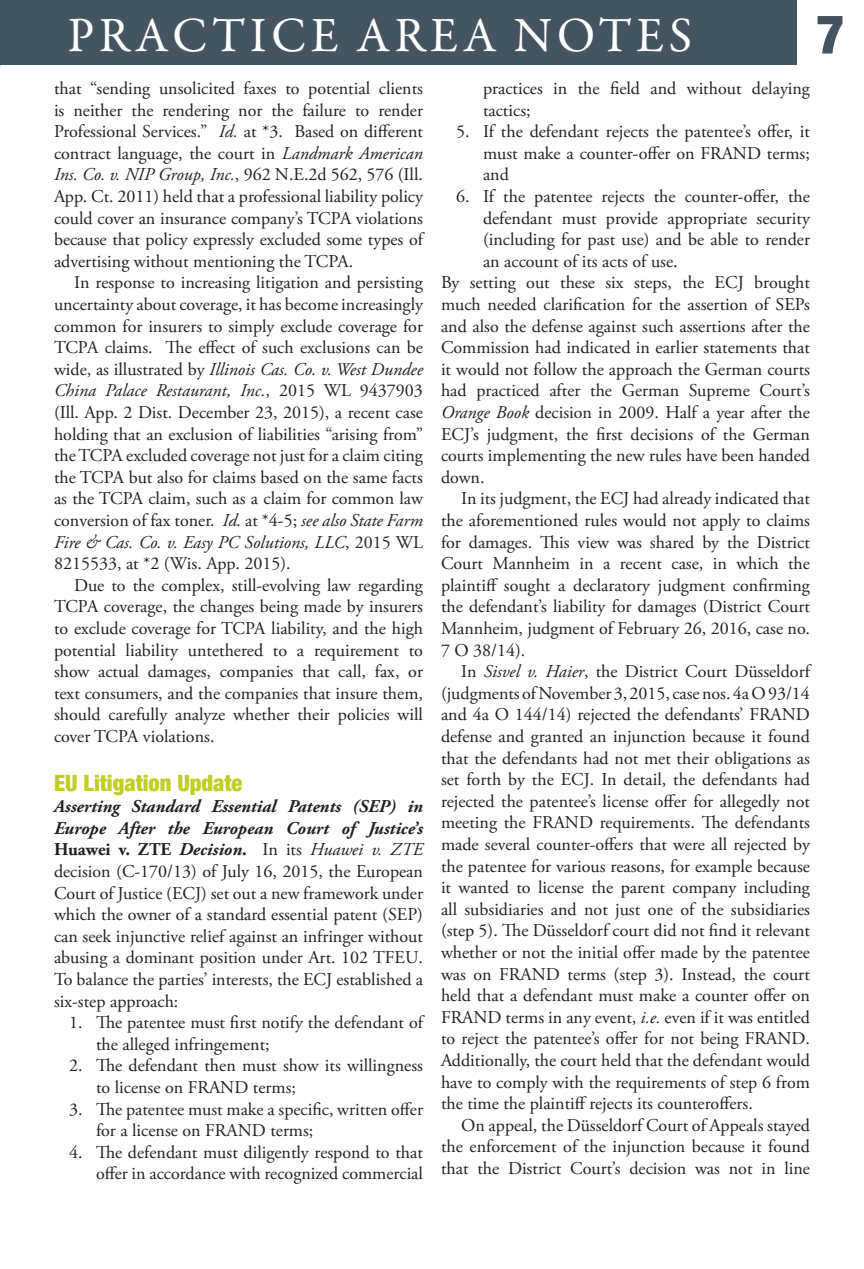
<style>
.page{position:relative;width:864px;height:1269px;background:#fff}
.page>*{position:absolute;margin:0;border:0;box-sizing:border-box;transform-origin:0 0}
.t1{font:900 condensed 54px "Helvetica Neue";color:#45555f}
.t2{font:49.5px "Garamond Premr Pro";letter-spacing:.09em;color:#fff}
.QE_-_Main_Article_St{font:900 condensed 22.5px "Helvetica Neue";color:#c1ce23}
.QE_-_Main_Article_St-2{font:18px/21.6px "Adobe Garamond Pro";color:#231f20;text-align:justify}
.s1{font-style:italic}
.s2{font-weight:700;font-style:italic}
.s3{font-weight:700}
</style>
<div class="page">
<div style="left:0;top:0;width:796px;height:64px;background:#45555f"></div>
<p class="t2" style="left:68px;top:5px;width:626px">PRACTICE AREA NOTES</p>
<p class="t1" style="left:816px;top:1px;width:30px">7</p>
<p class="QE_-_Main_Article_St-2" style="left:54px;top:78px;width:371px">that “sending unsolicited faxes to potential clients is neither the rendering nor the failure to render Professional Services.” <span class="s1">Id.</span> at *3. Based on different contract language, the court in <span class="s1">Landmark American Ins. Co. v. NIP Group, Inc.</span>, 962 N.E.2d 562, 576 (Ill.<br>App. Ct. 2011) held that a professional liability policy could cover an insurance company’s TCPA violations because that policy expressly excluded some types of advertising without mentioning the TCPA.</p>
<p class="QE_-_Main_Article_St-2" style="left:54px;top:273px;width:371px;text-indent:20px">In response to increasing litigation and persisting uncertainty about coverage, it has become increasingly common for insurers to simply exclude coverage for TCPA claims. The effect of such exclusions can be wide, as illustrated by <span class="s1">Illinois Cas. Co. v. West Dundee China Palace Restaurant, Inc.</span>, 2015 WL 9437903 (Ill. App. 2 Dist. December 23, 2015), a recent case holding that an exclusion of liabilities “arising from” the TCPA excluded coverage not just for a claim citing the TCPA but also for claims based on the same facts as the TCPA claim, such as a claim for common law conversion of fax toner. <span class="s1">Id.</span> at *4-5; <span class="s1">see also State Farm Fire &amp; Cas. Co. v. Easy PC Solutions, LLC</span>, 2015 WL 8215533, at *2 (Wis. App. 2015).</p>
<p class="QE_-_Main_Article_St-2" style="left:54px;top:575px;width:371px;text-indent:20px">Due to the complex, still-evolving law regarding TCPA coverage, the changes being made by insurers to exclude coverage for TCPA liability, and the high potential liability untethered to a requirement to show actual damages, companies that call, fax, or text consumers, and the companies that insure them, should carefully analyze whether their policies will cover TCPA violations.</p>
<p class="QE_-_Main_Article_St" style="left:54px;top:769px;width:190px">EU Litigation Update</p>
<p class="QE_-_Main_Article_St-2" style="left:54px;top:796px;width:371px"><span class="s2">Asserting Standard Essential Patents (SEP) in Europe After the European Court of Justice’s </span><span class="s3">Huawei v. ZTE</span> <span class="s2">Decision</span><span class="s3">.</span> In its <span class="s1">Huawei v. ZTE </span>decision (C-170/13) of July 16, 2015, the European Court of Justice (ECJ) set out a new framework under which the owner of a standard essential patent (SEP) can seek injunctive relief against an infringer without abusing a dominant position under Art. 102 TFEU.<br>To balance the parties’ interests, the ECJ established a six-step approach:</p>
<p class="QE_-_Main_Article_St-2" style="left:96px;top:1012px;width:329px;text-indent:-27px">1. The patentee must first notify the defendant of the alleged infringement;</p>
<p class="QE_-_Main_Article_St-2" style="left:96px;top:1056px;width:328px;text-indent:-27px">2. The defendant then must show its willingness to license on FRAND terms;</p>
<p class="QE_-_Main_Article_St-2" style="left:96px;top:1099px;width:329px;text-indent:-27px">3. The patentee must make a specific, written offer for a license on FRAND terms;</p>
<p class="QE_-_Main_Article_St-2" style="left:69px;top:1142px;width:356px;text-align:right">4. The defendant must diligently respond to that offer in accordance with recognized commercial</p>
<p class="QE_-_Main_Article_St-2" style="left:483px;top:78px;width:328px">practices in the field and without delaying tactics;</p>
<p class="QE_-_Main_Article_St-2" style="left:483px;top:121px;width:329px;text-indent:-27px">5. If the defendant rejects the patentee’s offer, it must make a counter-offer on FRAND terms; and</p>
<p class="QE_-_Main_Article_St-2" style="left:483px;top:186px;width:329px;text-indent:-27px">6. If the patentee rejects the counter-offer, the defendant must provide appropriate security (including for past use) and be able to render an account of its acts of use.</p>
<p class="QE_-_Main_Article_St-2" style="left:441px;top:273px;width:371px">By setting out these six steps, the ECJ brought much needed clarification for the assertion of SEPs and also the defense against such assertions after the Commission had indicated in earlier statements that it would not follow the approach the German courts had practiced after the German Supreme Court’s <span class="s1">Orange Book</span> decision in 2009. Half a year after the ECJ’s judgment, the first decisions of the German courts implementing the new rules have been handed down.</p>
<p class="QE_-_Main_Article_St-2" style="left:441px;top:489px;width:371px;text-indent:20px">In its judgment, the ECJ had already indicated that the aforementioned rules would not apply to claims for damages. This view was shared by the District Court Mannheim in a recent case, in which the plaintiff sought a declaratory judgment confirming the defendant’s liability for damages (District Court Mannheim, judgment of February 26, 2016, case no.<br>7 O 38/14).</p>
<p class="QE_-_Main_Article_St-2" style="left:441px;top:661px;width:371px;text-indent:20px">In <span class="s1">Sisvel v. Haier</span>, the District Court Düsseldorf (judgments of November 3, 2015, case nos. 4a O 93/14 and 4a O 144/14) rejected the defendants’ FRAND defense and granted an injunction because it found that the defendants had not met their obligations as set forth by the ECJ. In detail, the defendants had rejected the patentee’s license offer for allegedly not meeting the FRAND requirements. The defendants made several counter-offers that were all rejected by the patentee for various reasons, for example because it wanted to license the parent company including all subsidiaries and not just one of the subsidiaries (step 5). The Düsseldorf court did not find it relevant whether or not the initial offer made by the patentee was on FRAND terms (step 3). Instead, the court held that a defendant must make a counter offer on FRAND terms in any event, <span class="s1">i.e.</span> even if it was entitled to reject the patentee’s offer for not being FRAND.<br>Additionally, the court held that the defendant would have to comply with the requirements of step 6 from the time the plaintiff rejects its counteroffers.</p>
<p class="QE_-_Main_Article_St-2" style="left:441px;top:1115px;width:370px;text-indent:20px">On appeal, the Düsseldorf Court of Appeals stayed the enforcement of the injunction because it found that the District Court’s decision was not in line</p>
</div>
